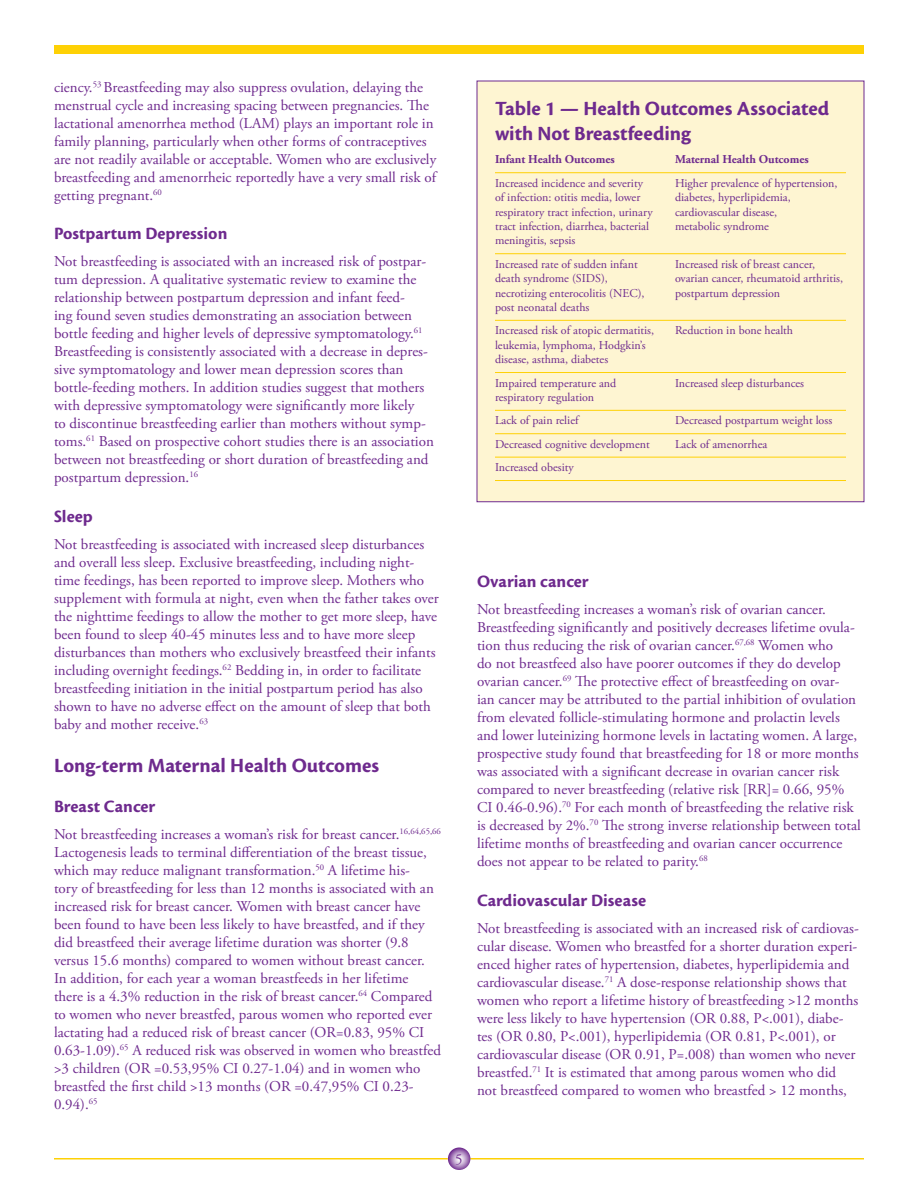
<style>
.page{position:relative;width:918px;height:1188px;background:#fff}
.page>*{position:absolute;margin:0;border:0;box-sizing:border-box;transform-origin:0 0}
.Sub_2{font:21px/25.2px "Cronos MM 700 14";color:#6e2a8e}
.Sub_3{font:18px "Cronos MM 700 12";color:#6e2a8e}
.Body{font:15px/18px "Adobe Garamond Pro";color:#6e2a8e}
.Body-2{font:12px/14.4px "Adobe Garamond Pro";color:#6e2a8e}
.Body-3{font:700 12px "Adobe Garamond Pro";color:#6e2a8e}
</style>
<div class="page">
<div style="left:54px;top:45px;width:810px;height:9px;background:#fed105"></div>
<hr style="left:54px;top:1158px;width:810px;height:2px;background:#fed105">
<svg style="left:448px;top:1148px;width:22px;height:22px"></svg>
<div style="left:477px;top:81px;width:387px;height:421px;background:#fef5d2"></div>
<hr style="left:495px;top:172px;width:351px;height:1px;background:#fed105">
<hr style="left:495px;top:253px;width:351px;height:1px;background:#fed105">
<hr style="left:495px;top:320px;width:351px;height:1px;background:#fed105">
<hr style="left:495px;top:372px;width:351px;height:1px;background:#fed105">
<hr style="left:495px;top:410px;width:351px;height:1px;background:#fed105">
<hr style="left:495px;top:433px;width:351px;height:1px;background:#fed105">
<hr style="left:495px;top:457px;width:351px;height:1px;background:#fed105">
<hr style="left:495px;top:480px;width:351px;height:1px;background:#fed105">
<p class="Body" style="left:54px;top:79px;width:384px">ciency.<sup>53</sup> Breastfeeding may also suppress ovulation, delaying the menstrual cycle and increasing spacing between pregnancies. The lactational amenorrhea method (LAM) plays an important role in family planning, particularly when other forms of contraceptives are not readily available or acceptable. Women who are exclusively breastfeeding and amenorrheic reportedly have a very small risk of getting pregnant.<sup>60</sup></p>
<p class="Sub_3" style="left:54px;top:224px;width:175px">Postpartum Depression</p>
<p class="Body" style="left:54px;top:253px;width:381px">Not breastfeeding is associated with an increased risk of postpar&shy;tum depression. A qualitative systematic review to examine the relationship between postpartum depression and infant feed-<br>ing found seven studies demonstrating an association between bottle feeding and higher levels of depressive symptomatology.<sup>61<br></sup>Breastfeeding is consistently associated with a decrease in depres&shy;sive symptomatology and lower mean depression scores than bottle-feeding mothers. In addition studies suggest that mothers with depressive symptomatology were significantly more likely<br>to discontinue breastfeeding earlier than mothers without symp&shy;toms.<sup>61</sup> Based on prospective cohort studies there is an association between not breastfeeding or short duration of breastfeeding and postpartum depression.<sup>16</sup></p>
<p class="Sub_3" style="left:54px;top:507px;width:40px">Sleep</p>
<p class="Body" style="left:54px;top:536px;width:386px">Not breastfeeding is associated with increased sleep disturbances and overall less sleep. Exclusive breastfeeding, including night&shy;time feedings, has been reported to improve sleep. Mothers who supplement with formula at night, even when the father takes over the nighttime feedings to allow the mother to get more sleep, have been found to sleep 40-45 minutes less and to have more sleep disturbances than mothers who exclusively breastfeed their infants including overnight feedings.<sup>62</sup> Bedding in, in order to facilitate breastfeeding initiation in the initial postpartum period has also shown to have no adverse effect on the amount of sleep that both baby and mother receive.<sup>63</sup></p>
<p class="Sub_2" style="left:54px;top:754px;width:327px">Long-term Maternal Health Outcomes</p>
<p class="Sub_3" style="left:54px;top:797px;width:103px">Breast Cancer</p>
<p class="Body" style="left:54px;top:826px;width:389px">Not breastfeeding increases a woman’s risk for breast cancer.<sup>16,64,65,66<br></sup>Lactogenesis leads to terminal differentiation of the breast tissue, which may reduce malignant transformation.<sup>50</sup> A lifetime his-<br>tory of breastfeeding for less than 12 months is associated with an increased risk for breast cancer. Women with breast cancer have been found to have been less likely to have breastfed, and if they did breastfeed their average lifetime duration was shorter (9.8 versus 15.6 months) compared to women without breast cancer.<br>In addition, for each year a woman breastfeeds in her lifetime there is a 4.3% reduction in the risk of breast cancer.<sup>64</sup> Compared to women who never breastfed, parous women who reported ever lactating had a reduced risk of breast cancer (OR=0.83, 95% CI 0.63-1.09).<sup>65</sup> A reduced risk was observed in women who breastfed &gt;3 children (OR =0.53,95% CI 0.27-1.04) and in women who breastfed the first child &gt;13 months (OR =0.47,95% CI 0.23- 0.94).<sup>65</sup></p>
<p class="Sub_2" style="left:495px;top:96px;width:336px">Table 1 — Health Outcomes Associated with Not Breastfeeding</p>
<p class="Body-3" style="left:495px;top:153px;width:121px">Infant Health Outcomes</p>
<p class="Body-3" style="left:675px;top:153px;width:135px">Maternal Health Outcomes</p>
<p class="Body-2" style="left:495px;top:176px;width:149px">Increased incidence and severity</p>
<p class="Body-2" style="left:675px;top:176px;width:164px">Higher prevalence of hypertension,</p>
<p class="Body-2" style="left:495px;top:191px;width:147px">of infection: otitis media, lower</p>
<p class="Body-2" style="left:675px;top:191px;width:117px">diabetes, hyperlipidemia,</p>
<p class="Body-2" style="left:495px;top:205px;width:159px">respiratory tract infection, urinary</p>
<p class="Body-2" style="left:675px;top:205px;width:104px">cardiovascular disease,</p>
<p class="Body-2" style="left:495px;top:219px;width:156px">tract infection, diarrhea, bacterial</p>
<p class="Body-2" style="left:675px;top:219px;width:95px">metabolic syndrome</p>
<p class="Body-2" style="left:495px;top:234px;width:82px">meningitis, sepsis</p>
<p class="Body-2" style="left:495px;top:257px;width:144px">Increased rate of sudden infant</p>
<p class="Body-2" style="left:675px;top:257px;width:142px">Increased risk of breast cancer,</p>
<p class="Body-2" style="left:495px;top:272px;width:114px">death syndrome (SIDS),</p>
<p class="Body-2" style="left:675px;top:272px;width:170px">ovarian cancer, rheumatoid arthritis,</p>
<p class="Body-2" style="left:495px;top:286px;width:151px">necrotizing enterocolitis (NEC),</p>
<p class="Body-2" style="left:675px;top:286px;width:107px">postpartum depression</p>
<p class="Body-2" style="left:495px;top:300px;width:96px">post neonatal deaths</p>
<p class="Body-2" style="left:495px;top:324px;width:161px">Increased risk of atopic dermatitis,</p>
<p class="Body-2" style="left:675px;top:324px;width:120px">Reduction in bone health</p>
<p class="Body-2" style="left:495px;top:338px;width:152px">leukemia, lymphoma, Hodgkin’s disease, asthma, diabetes</p>
<p class="Body-2" style="left:495px;top:376px;width:123px">Impaired temperature and</p>
<p class="Body-2" style="left:675px;top:376px;width:131px">Increased sleep disturbances</p>
<p class="Body-2" style="left:495px;top:390px;width:101px">respiratory regulation</p>
<p class="Body-2" style="left:495px;top:414px;width:85px">Lack of pain relief</p>
<p class="Body-2" style="left:675px;top:414px;width:159px">Decreased postpartum weight loss</p>
<p class="Body-2" style="left:495px;top:437px;width:156px">Decreased cognitive development</p>
<p class="Body-2" style="left:675px;top:437px;width:94px">Lack of amenorrhea</p>
<p class="Body-2" style="left:495px;top:461px;width:80px">Increased obesity</p>
<p class="Sub_3" style="left:477px;top:572px;width:113px">Ovarian cancer</p>
<p class="Body" style="left:477px;top:601px;width:385px">Not breastfeeding increases a woman’s risk of ovarian cancer.<br>Breastfeeding significantly and positively decreases lifetime ovula&shy;tion thus reducing the risk of ovarian cancer.<sup>67,68</sup> Women who<br>do not breastfeed also have poorer outcomes if they do develop ovarian cancer.<sup>69</sup> The protective effect of breastfeeding on ovar&shy;ian cancer may be attributed to the partial inhibition of ovulation from elevated follicle-stimulating hormone and prolactin levels and lower luteinizing hormone levels in lactating women. A large, prospective study found that breastfeeding for 18 or more months was associated with a significant decrease in ovarian cancer risk compared to never breastfeeding (relative risk [RR]= 0.66, 95% CI 0.46-0.96).<sup>70</sup> For each month of breastfeeding the relative risk is decreased by 2%.<sup>70</sup> The strong inverse relationship between total lifetime months of breastfeeding and ovarian cancer occurrence does not appear to be related to parity.<sup>68</sup></p>
<p class="Sub_3" style="left:477px;top:891px;width:171px">Cardiovascular Disease</p>
<p class="Body" style="left:477px;top:920px;width:383px">Not breastfeeding is associated with an increased risk of cardiovas&shy;cular disease. Women who breastfed for a shorter duration experi&shy;enced higher rates of hypertension, diabetes, hyperlipidemia and cardiovascular disease.<sup>71</sup> A dose-response relationship shows that women who report a lifetime history of breastfeeding &gt;12 months were less likely to have hypertension (OR 0.88, P&lt;.001), diabe&shy;tes (OR 0.80, P&lt;.001), hyperlipidemia (OR 0.81, P&lt;.001), or cardiovascular disease (OR 0.91, P=.008) than women who never breastfed.<sup>71</sup> It is estimated that among parous women who did not breastfeed compared to women who breastfed &gt; 12 months,</p>
<p class="Body" style="left:455px;top:1150px;width:9px">5</p>
</div>
